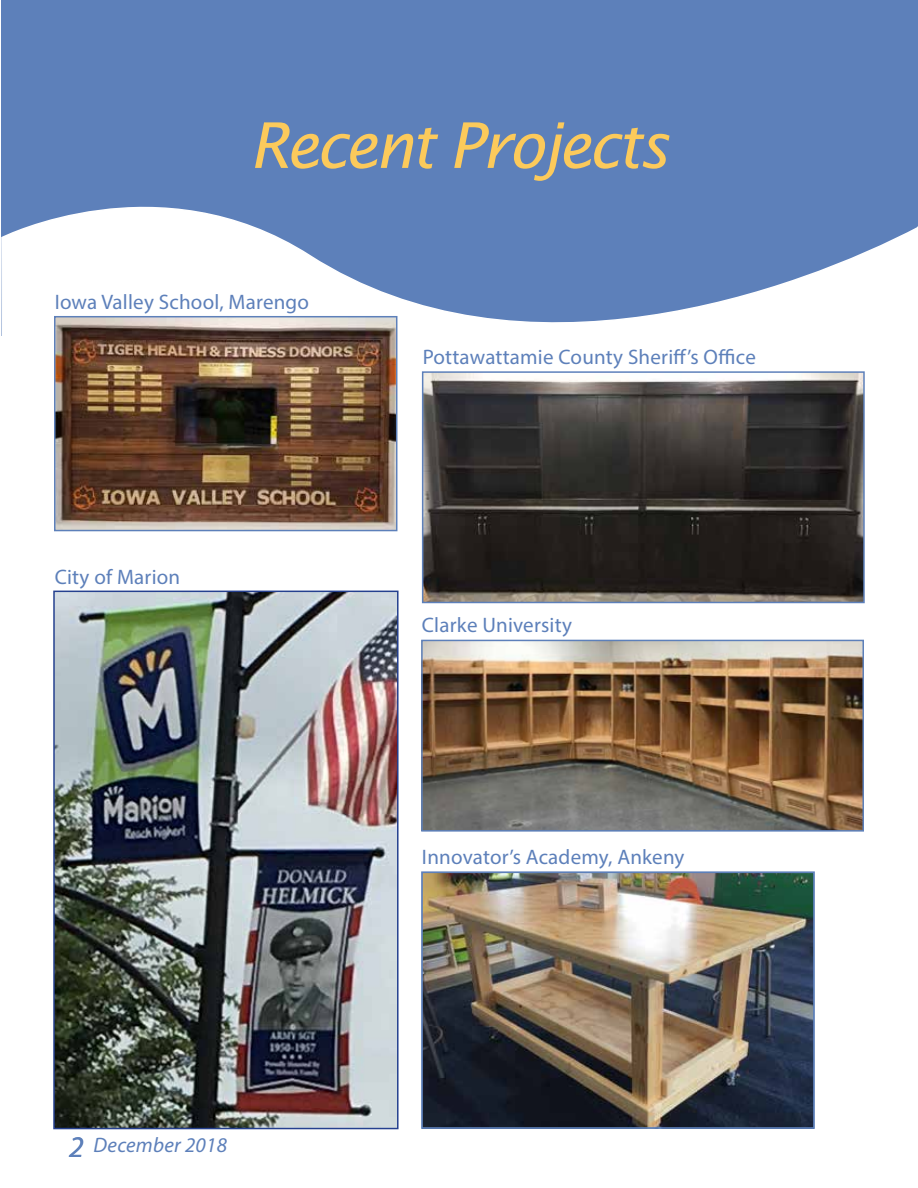
<style>
.page{position:relative;width:918px;height:1188px;background:#fff}
.page>*{position:absolute;margin:0;border:0;box-sizing:border-box;transform-origin:0 0}
.t1{font:italic 63px "Lucida Sans";letter-spacing:-.05em;color:#fcca5b}
.t2{font:21px "Myriad Pro";letter-spacing:.01em;color:#5d80ba}
.t3{font:italic 21px "Myriad Pro";letter-spacing:.01em;color:#5d80ba}
.s1{font-size:30px}
</style>
<div class="page">
<div style="left:1px;top:0;width:917px;height:336px;background:#5d80ba"></div>
<svg style="left:1px;top:206px;width:914px;height:187px;fill:#fff"></svg>
<img style="left:425px;top:374px;width:437px;height:226px">
<div style="left:422px;top:371px;width:443px;height:232px;border:2px solid #5d80ba"></div>
<svg style="left:915px;top:226px;width:3px;height:110px"></svg>
<img style="left:424px;top:874px;width:388px;height:252px">
<div style="left:421px;top:871px;width:394px;height:258px;border:2px solid #5d80ba"></div>
<img style="left:57px;top:319px;width:337px;height:209px">
<div style="left:54px;top:316px;width:343px;height:215px;border:2px solid #5d80ba"></div>
<img style="left:424px;top:643px;width:437px;height:186px">
<div style="left:421px;top:640px;width:443px;height:192px;border:2px solid #5d80ba"></div>
<img style="left:56px;top:594px;width:340px;height:532px">
<div style="left:53px;top:591px;width:346px;height:538px;border:2px solid #25408f"></div>
<h1 class="t1" style="left:249px;top:109px;width:421px">Recent Projects</h1>
<p class="t2" style="left:55px;top:289px;width:256px">Iowa Valley School, Marengo</p>
<p class="t2" style="left:55px;top:564px;width:127px">City of Marion</p>
<p class="t3" style="left:69px;top:1132px;width:159px"><span class="s1">2</span> December 2018</p>
<p class="t2" style="left:423px;top:344px;width:335px">Pottawattamie County Sheriff’s Office</p>
<p class="t2" style="left:422px;top:612px;width:152px">Clarke University</p>
<p class="t2" style="left:422px;top:844px;width:264px">Innovator’s Academy, Ankeny</p>
</div>
